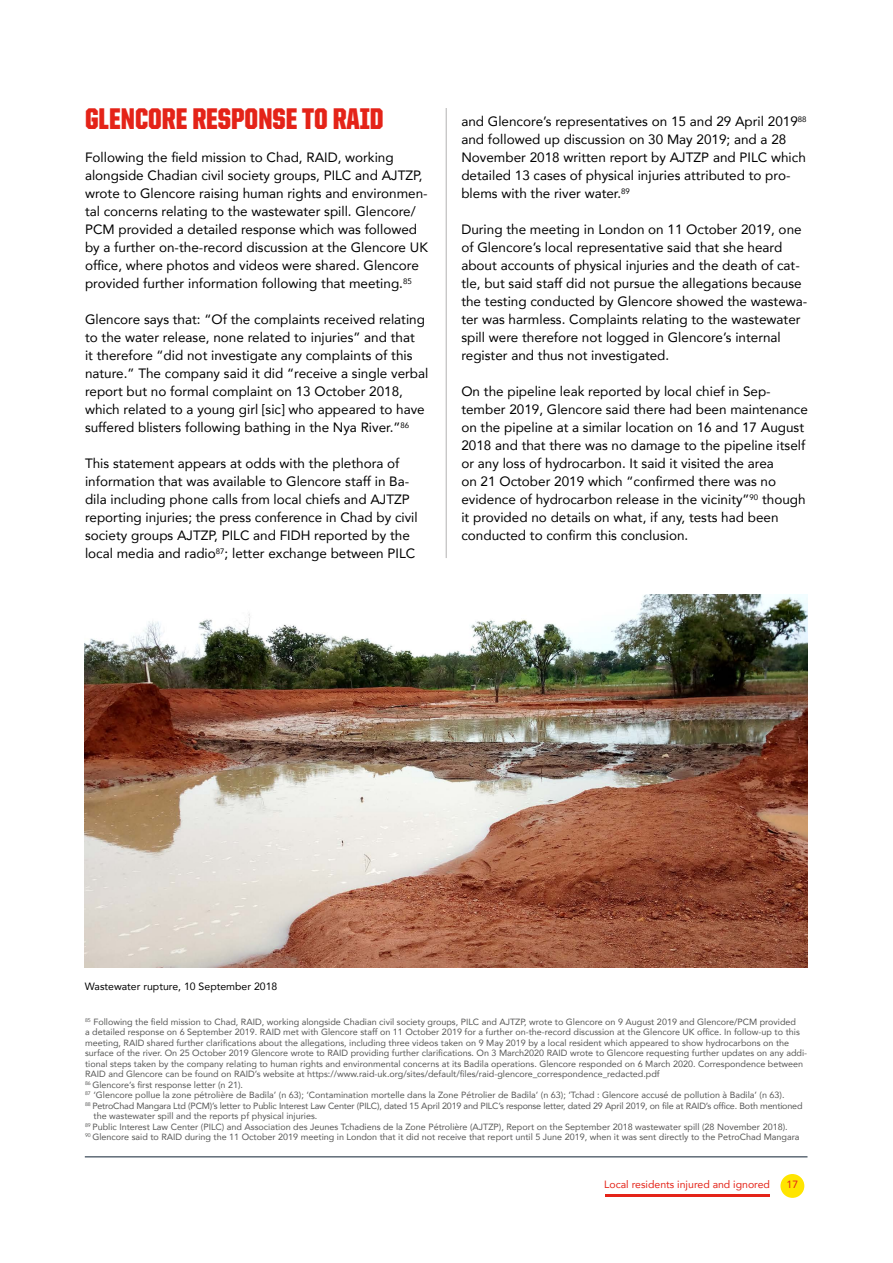
<style>
.page{position:relative;width:893px;height:1263px;background:#fff}
.page>*{position:absolute;margin:0;border:0;box-sizing:border-box;transform-origin:0 0}
.t1{font:900 30px "United Sans Cond";color:#e42318}
.t2{font:13.5px/18px "Avenir";color:#000}
.t3{font:10.5px "Avenir";color:#e42318}
.t4{font:10.5px "Avenir";color:#000}
.t5{font:9px "Avenir";color:#575756}
.t6{font:9px "Avenir";letter-spacing:-.02em;color:#575756}
</style>
<div class="page">
<div style="left:780px;top:1174px;width:24px;height:24px;background:#ffe500;border-radius:50%"></div>
<hr style="left:85px;top:1156px;width:722px;height:1px;background:#102234">
<hr style="left:605px;top:1194px;width:165px;height:3px;background:#e42318">
<img style="left:85px;top:594px;width:723px;height:373px">
<hr style="left:446px;top:108px;width:1px;height:450px;background:#b3b2b2">
<h1 class="t1" style="left:85px;top:103px;width:300px">GLENCORE RESPONSE TO RAID</h1>
<p class="t2" style="left:85px;top:148px;width:344px">Following the field mission to Chad, RAID, working alongside Chadian civil society groups, PILC and AJTZP, wrote to Glencore raising human rights and environmen&shy;tal concerns relating to the wastewater spill. Glencore/ PCM provided a detailed response which was followed by a further on-the-record discussion at the Glencore UK office, where photos and videos were shared. Glencore provided further information following that meeting.<sup>85</sup></p>
<p class="t2" style="left:85px;top:310px;width:345px">Glencore says that: “Of the complaints received relating to the water release, none related to injuries” and that<br>it therefore “did not investigate any complaints of this nature.” The company said it did “receive a single verbal report but no formal complaint on 13 October 2018, which related to a young girl [sic] who appeared to have suffered blisters following bathing in the Nya River.”<sup>86</sup></p>
<p class="t2" style="left:85px;top:454px;width:334px">This statement appears at odds with the plethora of information that was available to Glencore staff in Ba&shy;dila including phone calls from local chiefs and AJTZP reporting injuries; the press conference in Chad by civil society groups AJTZP, PILC and FIDH reported by the local media and radio<sup>87</sup>; letter exchange between PILC</p>
<p class="t2" style="left:461px;top:112px;width:347px">and Glencore’s representatives on 15 and 29 April 2019<sup>88 </sup>and followed up discussion on 30 May 2019; and a 28<br>November 2018 written report by AJTZP and PILC which detailed 13 cases of physical injuries attributed to pro&shy;blems with the river water.<sup>89</sup></p>
<p class="t2" style="left:461px;top:220px;width:348px">During the meeting in London on 11 October 2019, one of Glencore’s local representative said that she heard about accounts of physical injuries and the death of cat&shy;tle, but said staff did not pursue the allegations because the testing conducted by Glencore showed the wastewa&shy;ter was harmless. Complaints relating to the wastewater spill were therefore not logged in Glencore’s internal register and thus not investigated.</p>
<p class="t2" style="left:461px;top:382px;width:348px">On the pipeline leak reported by local chief in Sep&shy;tember 2019, Glencore said there had been maintenance on the pipeline at a similar location on 16 and 17 August 2018 and that there was no damage to the pipeline itself or any loss of hydrocarbon. It said it visited the area<br>on 21 October 2019 which “confirmed there was no evidence of hydrocarbon release in the vicinity”<sup>90</sup> though it provided no details on what, if any, tests had been conducted to confirm this conclusion.</p>
<p class="t4" style="left:85px;top:978px;width:194px">Wastewater rupture, 10 September 2018</p>
<p class="t5" style="left:85px;top:1014px;width:712px"><sup>85</sup> Following the field mission to Chad, RAID, working alongside Chadian civil society groups, PILC and AJTZP, wrote to Glencore on 9 August 2019 and Glencore/PCM provided</p>
<p class="t5" style="left:85px;top:1025px;width:716px">a detailed response on 6 September 2019. RAID met with Glencore staff on 11 October 2019 for a further on-the-record discussion at the Glencore UK office. In follow-up to this</p>
<p class="t5" style="left:85px;top:1035px;width:706px">meeting, RAID shared further clarifications about the allegations, including three videos taken on 9 May 2019 by a local resident which appeared to show hydrocarbons on the</p>
<p class="t5" style="left:85px;top:1046px;width:724px">surface of the river. On 25 October 2019 Glencore wrote to RAID providing further clarifications. On 3 March2020 RAID wrote to Glencore requesting further updates on any addi-</p>
<p class="t5" style="left:85px;top:1056px;width:720px">tional steps taken by the company relating to human rights and environmental concerns at its Badila operations. Glencore responded on 6 March 2020. Correspondence between</p>
<p class="t5" style="left:85px;top:1067px;width:576px">RAID and Glencore can be found on RAID’s website at https://www.raid-uk.org/sites/default/files/raid-glencore_correspondence_redacted.pdf</p>
<p class="t5" style="left:85px;top:1077px;width:160px"><sup>86</sup> Glencore’s first response letter (n 21).</p>
<p class="t5" style="left:85px;top:1088px;width:701px"><sup>87</sup> ‘Glencore pollue la zone pétrolière de Badila’ (n 63); ‘Contamination mortelle dans la Zone Pétrolier de Badila’ (n 63); ‘Tchad : Glencore accusé de pollution à Badila’ (n 63).</p>
<p class="t6" style="left:85px;top:1098px;width:719px"><sup>88</sup> PetroChad Mangara Ltd (PCM)’s letter to Public Interest Law Center (PILC), dated 15 April 2019 and PILC’s response letter, dated 29 April 2019, on file at RAID’s office. Both mentioned</p>
<p class="t5" style="left:94px;top:1109px;width:225px">the wastewater spill and the reports pf physical injuries.</p>
<p class="t5" style="left:85px;top:1119px;width:704px"><sup>89</sup> Public Interest Law Center (PILC) and Association des Jeunes Tchadiens de la Zone Pétrolière (AJTZP), Report on the September 2018 wastewater spill (28 November 2018).</p>
<p class="t5" style="left:85px;top:1130px;width:716px"><sup>90</sup> Glencore said to RAID during the 11 October 2019 meeting in London that it did not receive that report until 5 June 2019, when it was sent directly to the PetroChad Mangara</p>
<p class="t3" style="left:604px;top:1176px;width:167px">Local residents injured and ignored</p>
<p class="t3" style="left:787px;top:1176px;width:13px">17</p>
</div>
